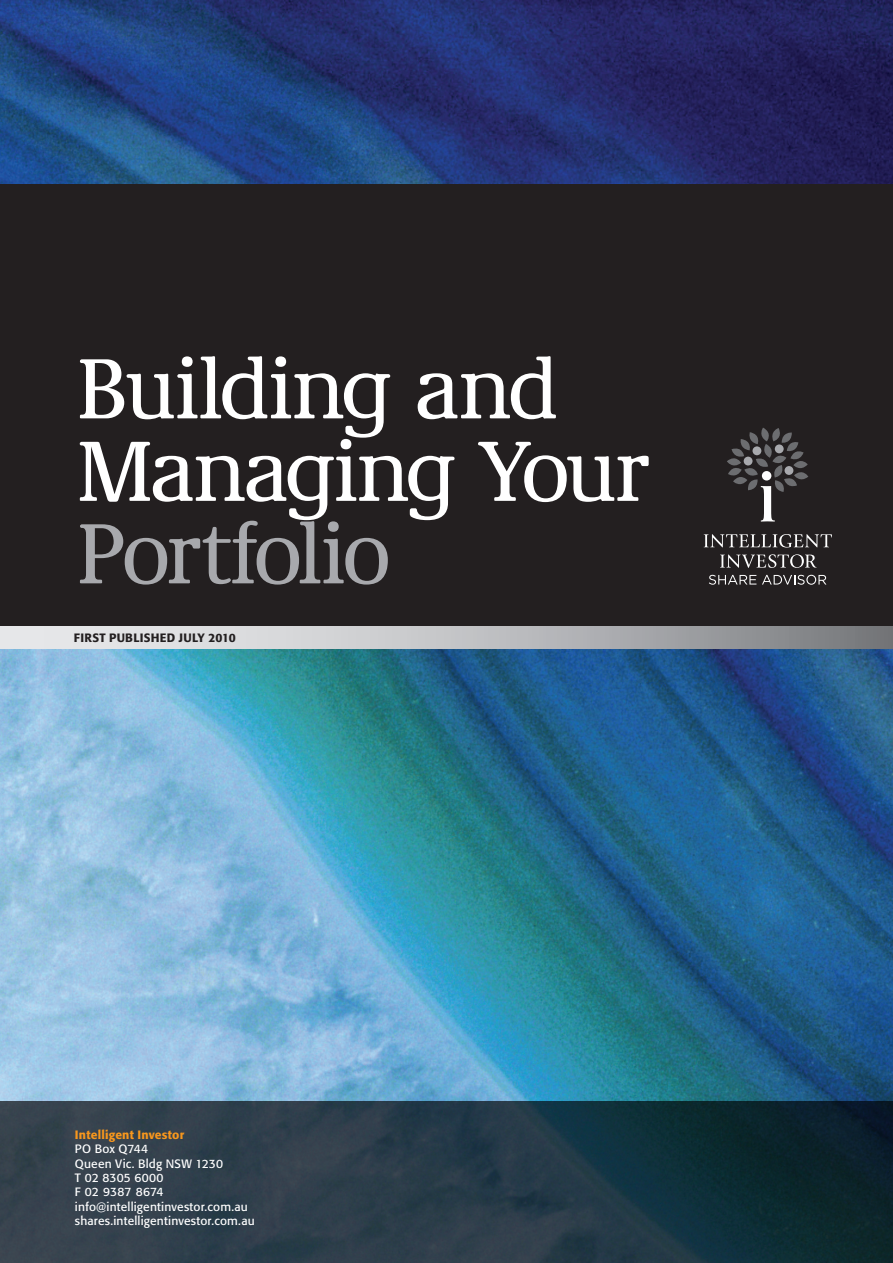
<style>
.page{position:relative;width:893px;height:1263px;background:#fff}
.page>*{position:absolute;margin:0;border:0;box-sizing:border-box;transform-origin:0 0}
.t1{font:500 88.5px/82.5px "Demos EF";letter-spacing:-.05em;color:#fff}
.t2{font:500 88.5px "Demos EF";letter-spacing:-.055em;color:#a8a9ad}
.t3{font:12px/14.4px "Formata";letter-spacing:.015em;color:#fff}
.t4{font:500 12px "Formata";letter-spacing:.025em;color:#231f20}
.t5{font:500 12px "Formata";letter-spacing:.015em;color:#f7971d}
</style>
<div class="page">
<img style="left:0;top:0;width:893px;height:1101px">
<svg style="left:0;top:1101px;width:893px;height:162px;background:#233743"></svg>
<div style="left:0;top:184px;width:893px;height:443px;background:#231f20"></div>
<svg style="left:0;top:627px;width:893px;height:21px;background:#bcbdc0"></svg>
<svg style="left:727px;top:428px;width:81px;height:94px"></svg>
<svg style="left:704px;top:534px;width:128px;height:14px"></svg>
<svg style="left:720px;top:554px;width:97px;height:14px"></svg>
<svg style="left:709px;top:575px;width:47px;height:10px"></svg>
<svg style="left:762px;top:575px;width:64px;height:10px"></svg>
<h1 class="t1" style="left:76px;top:350px;width:576px">Building and<br>Managing Your</h1>
<h1 class="t2" style="left:76px;top:507px;width:317px">Portfolio</h1>
<p class="t4" style="left:74px;top:630px;width:163px">first published july 2010</p>
<p class="t5" style="left:75px;top:1127px;width:111px">Intelligent Investor</p>
<p class="t3" style="left:75px;top:1142px;width:181px">PO Box Q744<br>Queen Vic. Bldg NSW 1230<br>T 02 8305 6000<br>F 02 9387 8674 info@intelligentinvestor.com.au shares.intelligentinvestor.com.au</p>
</div>
